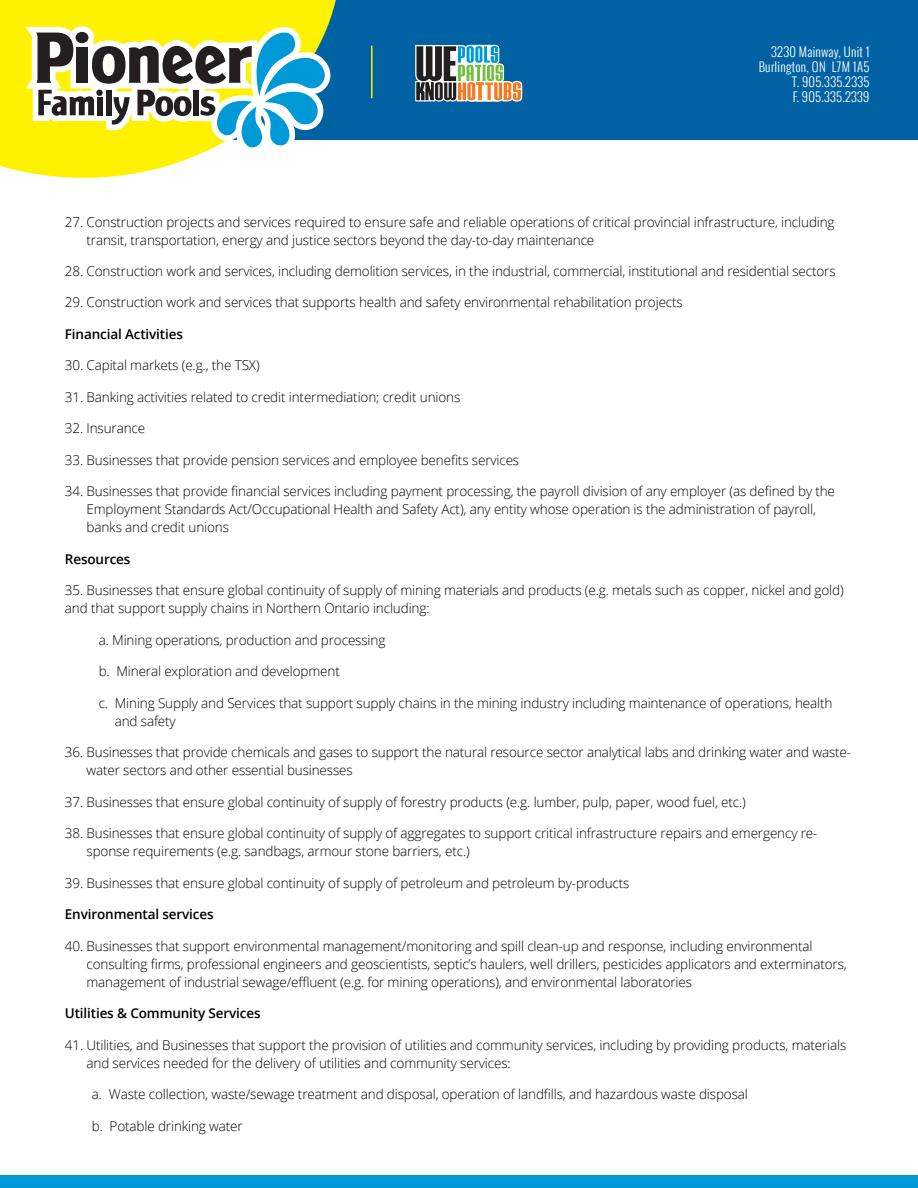
<style>
.page{position:relative;width:918px;height:1188px;background:#fff}
.page>*{position:absolute;margin:0;border:0;box-sizing:border-box;transform-origin:0 0}
.t1{font:300 13.5px/18px "Open Sans";letter-spacing:-.01em;color:#000}
.t2{font:600 13.5px "Open Sans";letter-spacing:-.01em;color:#000}
.t3{font:300 12.75px/15px "Oswald";letter-spacing:.02em;color:#fff;text-align:right}
</style>
<div class="page">
<div style="left:54px;top:0;width:864px;height:140px;background:#0062a2"></div>
<hr style="left:371px;top:46px;width:2px;height:52px;background:#fff200">
<svg style="left:415px;top:45px;width:107px;height:57px;background:#84938c"></svg>
<svg style="left:0;top:0;width:336px;height:178px;fill:#fff200"></svg>
<svg style="left:26px;top:26px;width:307px;height:127px;background:#a9bb82"></svg>
<div style="left:0;top:1175px;width:918px;height:13px;background:#0099d8"></div>
<p class="t3" style="left:759px;top:44px;width:112px">3230 Mainway, Unit 1<br>Burlington, ON L7M 1A5<br>T. 905.335.2335<br>F. 905.335.2339</p>
<p class="t1" style="left:87px;top:212px;width:750px;text-indent:-22px">27. Construction projects and services required to ensure safe and reliable operations of critical provincial infrastructure, including transit, transportation, energy and justice sectors beyond the day-to-day maintenance</p>
<p class="t1" style="left:65px;top:262px;width:772px">28. Construction work and services, including demolition services, in the industrial, commercial, institutional and residential sectors</p>
<p class="t1" style="left:65px;top:293px;width:619px">29. Construction work and services that supports health and safety environmental rehabilitation projects</p>
<p class="t2" style="left:65px;top:325px;width:120px">Financial Activities</p>
<p class="t1" style="left:65px;top:356px;width:196px">30. Capital markets (e.g., the TSX)</p>
<p class="t1" style="left:65px;top:388px;width:397px">31. Banking activities related to credit intermediation; credit unions</p>
<p class="t1" style="left:65px;top:419px;width:82px">32. Insurance</p>
<p class="t1" style="left:65px;top:451px;width:456px">33. Businesses that provide pension services and employee benefits services</p>
<p class="t1" style="left:87px;top:482px;width:750px;text-indent:-22px">34. Businesses that provide financial services including payment processing, the payroll division of any employer (as defined by the<br>Employment Standards Act/Occupational Health and Safety Act), any entity whose operation is the administration of payroll, banks and credit unions</p>
<p class="t2" style="left:65px;top:550px;width:67px">Resources</p>
<p class="t1" style="left:65px;top:581px;width:780px">35. Businesses that ensure global continuity of supply of mining materials and products (e.g. metals such as copper, nickel and gold) and that support supply chains in Northern Ontario including:</p>
<p class="t1" style="left:99px;top:631px;width:288px">a. Mining operations, production and processing</p>
<p class="t1" style="left:99px;top:662px;width:243px">b. Mineral exploration and development</p>
<p class="t1" style="left:115px;top:694px;width:719px;text-indent:-16px">c. Mining Supply and Services that support supply chains in the mining industry including maintenance of operations, health and safety</p>
<p class="t1" style="left:87px;top:743px;width:766px;text-indent:-22px">36. Businesses that provide chemicals and gases to support the natural resource sector analytical labs and drinking water and waste&shy;water sectors and other essential businesses</p>
<p class="t1" style="left:65px;top:793px;width:682px">37. Businesses that ensure global continuity of supply of forestry products (e.g. lumber, pulp, paper, wood fuel, etc.)</p>
<p class="t1" style="left:87px;top:824px;width:733px;text-indent:-22px">38. Businesses that ensure global continuity of supply of aggregates to support critical infrastructure repairs and emergency re&shy;sponse requirements (e.g. sandbags, armour stone barriers, etc.)</p>
<p class="t1" style="left:65px;top:874px;width:566px">39. Businesses that ensure global continuity of supply of petroleum and petroleum by-products</p>
<p class="t2" style="left:65px;top:905px;width:150px">Environmental services</p>
<p class="t1" style="left:87px;top:937px;width:762px;text-indent:-22px">40. Businesses that support environmental management/monitoring and spill clean-up and response, including environmental consulting firms, professional engineers and geoscientists, septic’s haulers, well drillers, pesticides applicators and exterminators, management of industrial sewage/effluent (e.g. for mining operations), and environmental laboratories</p>
<p class="t2" style="left:65px;top:1004px;width:197px">Utilities &amp; Community Services</p>
<p class="t1" style="left:87px;top:1036px;width:761px;text-indent:-22px">41. Utilities, and Businesses that support the provision of utilities and community services, including by providing products, materials and services needed for the delivery of utilities and community services:</p>
<p class="t1" style="left:92px;top:1085px;width:658px">a. Waste collection, waste/sewage treatment and disposal, operation of landfills, and hazardous waste disposal</p>
<p class="t1" style="left:92px;top:1117px;width:152px">b. Potable drinking water</p>
</div>
